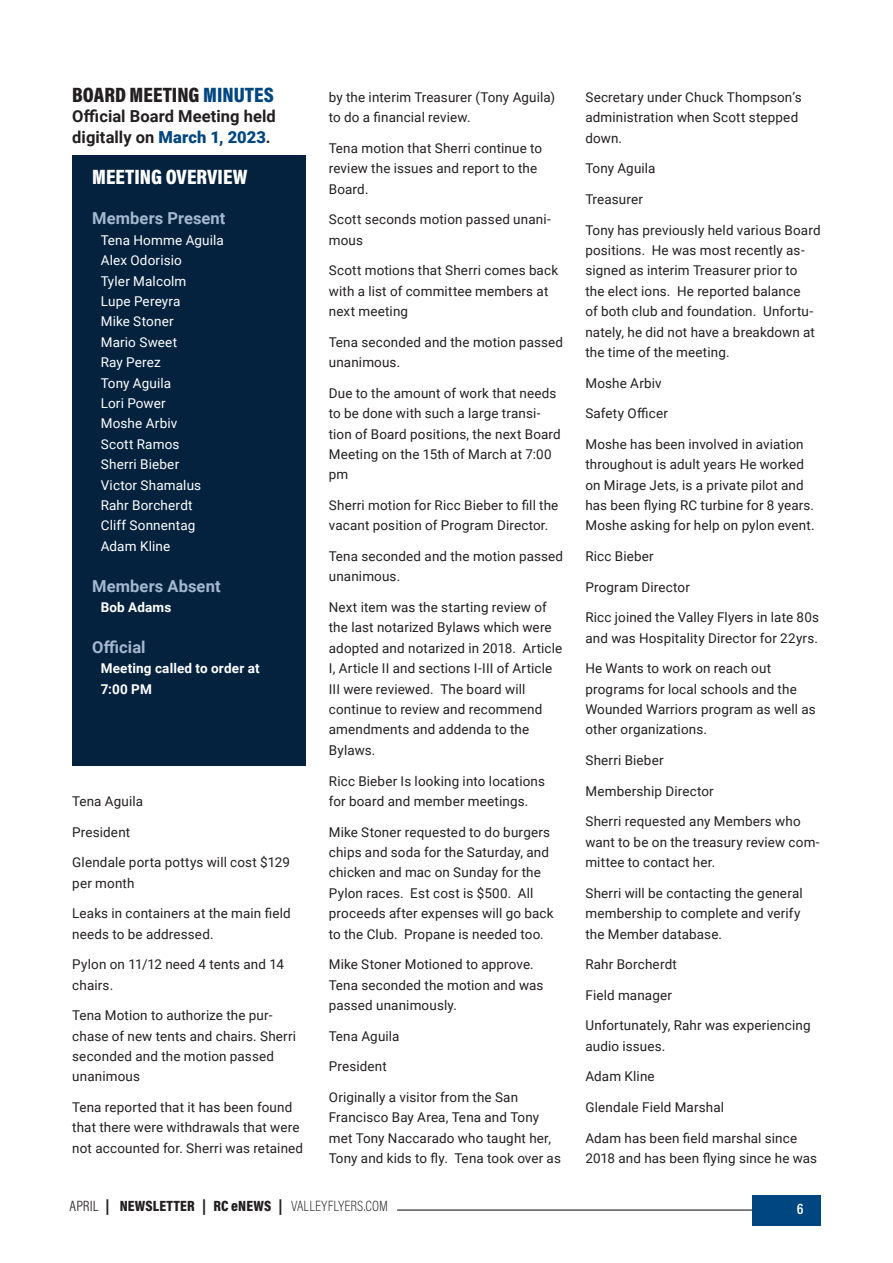
<style>
.page{position:relative;width:893px;height:1263px;background:#fff}
.page>*{position:absolute;margin:0;border:0;box-sizing:border-box;transform-origin:0 0}
.t1{font:900 21px "Acumin Pro Cond";color:#231f20}
.t2{font:900 21px "Acumin Pro Cond";letter-spacing:.005em;color:#fff}
.t3{font:700 16.5px/20.4px "Roboto";letter-spacing:.005em;color:#231f20}
.t4{font:700 16.5px "Roboto";letter-spacing:.005em;color:#a5b8d0}
.t5{font:900 15px "Acumin Pro Cond";letter-spacing:.01em;color:#231f20}
.t6{font:600 15px "Acumin Pro Cond";color:#fff}
.t7{font:13.5px/20.4px "Roboto";letter-spacing:.01em;color:#231f20}
.t8{font:13.5px "Roboto";letter-spacing:.01em;color:#fff}
.t9{font:700 13.5px/20.4px "Roboto";letter-spacing:.015em;color:#fff}
.s1{color:#004680}
.s2{font-weight:900;color:#004680}
.s3{font-weight:300}
.s4{font-weight:200}
</style>
<div class="page">
<div style="left:72px;top:155px;width:234px;height:610px;background:#04223e"></div>
<hr style="left:397px;top:1209px;width:424px;height:1px;background:#231f20">
<div style="left:753px;top:1195px;width:68px;height:30px;background:#004680"></div>
<p class="t1" style="left:72px;top:81px;width:203px">BOARD MEETING <span class="s1">MINUTES</span></p>
<p class="t3" style="left:72px;top:106px;width:205px">Official Board Meeting held digitally on <span class="s2">March 1, 2023</span>.</p>
<p class="t2" style="left:92px;top:163px;width:157px">MEETING OVERVIEW</p>
<p class="t4" style="left:92px;top:207px;width:135px">Members Present</p>
<p class="t8" style="left:101px;top:231px;width:125px">Tena Homme Aguila</p>
<p class="t8" style="left:101px;top:251px;width:83px">Alex Odorisio</p>
<p class="t8" style="left:101px;top:271px;width:87px">Tyler Malcolm</p>
<p class="t8" style="left:101px;top:292px;width:81px">Lupe Pereyra</p>
<p class="t8" style="left:101px;top:312px;width:74px">Mike Stoner</p>
<p class="t8" style="left:101px;top:333px;width:78px">Mario Sweet</p>
<p class="t8" style="left:101px;top:353px;width:62px">Ray Perez</p>
<p class="t8" style="left:101px;top:373px;width:72px">Tony Aguila</p>
<p class="t8" style="left:101px;top:394px;width:66px">Lori Power</p>
<p class="t8" style="left:101px;top:414px;width:78px">Moshe Arbiv</p>
<p class="t8" style="left:101px;top:435px;width:80px">Scott Ramos</p>
<p class="t8" style="left:101px;top:455px;width:80px">Sherri Bieber</p>
<p class="t8" style="left:101px;top:475px;width:102px">Victor Shamalus</p>
<p class="t8" style="left:101px;top:496px;width:93px">Rahr Borcherdt</p>
<p class="t8" style="left:101px;top:516px;width:96px">Cliff Sonnentag</p>
<p class="t8" style="left:101px;top:537px;width:71px">Adam Kline</p>
<p class="t4" style="left:92px;top:574px;width:130px">Members Absent</p>
<p class="t9" style="left:101px;top:597px;width:72px">Bob Adams</p>
<p class="t4" style="left:92px;top:635px;width:55px">Official</p>
<p class="t9" style="left:101px;top:658px;width:160px">Meeting called to order at<br>7:00 PM</p>
<p class="t7" style="left:72px;top:790px;width:72px">Tena Aguila</p>
<p class="t7" style="left:72px;top:821px;width:60px">President</p>
<p class="t7" style="left:72px;top:852px;width:219px">Glendale porta pottys will cost $129 per month</p>
<p class="t7" style="left:72px;top:903px;width:220px">Leaks in containers at the main field needs to be addressed.</p>
<p class="t7" style="left:72px;top:954px;width:213px">Pylon on 11/12 need 4 tents and 14 chairs.</p>
<p class="t7" style="left:72px;top:1005px;width:225px">Tena Motion to authorize the pur&shy;chase of new tents and chairs. Sherri seconded and the motion passed unanimous</p>
<p class="t7" style="left:72px;top:1096px;width:232px">Tena reported that it has been found that there were withdrawals that were not accounted for. Sherri was retained</p>
<p class="t7" style="left:329px;top:87px;width:228px">by the interim Treasurer (Tony Aguila) to do a financial review.</p>
<p class="t7" style="left:329px;top:138px;width:215px">Tena motion that Sherri continue to review the issues and report to the<br>Board.</p>
<p class="t7" style="left:329px;top:209px;width:223px">Scott seconds motion passed unani&shy;mous</p>
<p class="t7" style="left:329px;top:260px;width:231px">Scott motions that Sherri comes back with a list of committee members at next meeting</p>
<p class="t7" style="left:329px;top:331px;width:236px">Tena seconded and the motion passed unanimous.</p>
<p class="t7" style="left:329px;top:382px;width:233px">Due to the amount of work that needs to be done with such a large transi&shy;tion of Board positions, the next Board<br>Meeting on the 15th of March at 7:00 pm</p>
<p class="t7" style="left:329px;top:495px;width:231px">Sherri motion for Ricc Bieber to fill the vacant position of Program Director.</p>
<p class="t7" style="left:329px;top:546px;width:236px">Tena seconded and the motion passed unanimous.</p>
<p class="t7" style="left:329px;top:597px;width:235px">Next item was the starting review of the last notarized Bylaws which were adopted and notarized in 2018. Article<br>I, Article II and sections I-III of Article<br>III were reviewed. The board will continue to review and recommend amendments and addenda to the<br>Bylaws.</p>
<p class="t7" style="left:329px;top:770px;width:218px">Ricc Bieber Is looking into locations for board and member meetings.</p>
<p class="t7" style="left:329px;top:821px;width:226px">Mike Stoner requested to do burgers chips and soda for the Saturday, and chicken and mac on Sunday for the Pylon races. Est cost is $500. All proceeds after expenses will go back to the Club. Propane is needed too.</p>
<p class="t7" style="left:329px;top:954px;width:216px">Mike Stoner Motioned to approve.<br>Tena seconded the motion and was passed unanimously.</p>
<p class="t7" style="left:329px;top:1025px;width:72px">Tena Aguila</p>
<p class="t7" style="left:329px;top:1056px;width:60px">President</p>
<p class="t7" style="left:329px;top:1086px;width:234px">Originally a visitor from the San Francisco Bay Area, Tena and Tony met Tony Naccarado who taught her, Tony and kids to fly. Tena took over as</p>
<p class="t7" style="left:585px;top:87px;width:218px">Secretary under Chuck Thompson’s administration when Scott stepped down.</p>
<p class="t7" style="left:585px;top:158px;width:72px">Tony Aguila</p>
<p class="t7" style="left:585px;top:189px;width:59px">Treasurer</p>
<p class="t7" style="left:585px;top:219px;width:237px">Tony has previously held various Board positions. He was most recently as&shy;signed as interim Treasurer prior to<br>the elect ions. He reported balance<br>of both club and foundation. Unfortu&shy;nately, he did not have a breakdown at the time of the meeting.</p>
<p class="t7" style="left:585px;top:372px;width:78px">Moshe Arbiv</p>
<p class="t7" style="left:585px;top:403px;width:84px">Safety Officer</p>
<p class="t7" style="left:585px;top:433px;width:231px">Moshe has been involved in aviation throughout is adult years He worked on Mirage Jets, is a private pilot and has been flying RC turbine for 8 years.<br>Moshe asking for help on pylon event.</p>
<p class="t7" style="left:585px;top:546px;width:70px">Ricc Bieber</p>
<p class="t7" style="left:585px;top:576px;width:106px">Program Director</p>
<p class="t7" style="left:585px;top:607px;width:235px">Ricc joined the Valley Flyers in late 80s and was Hospitality Director for 22yrs.</p>
<p class="t7" style="left:585px;top:658px;width:232px">He Wants to work on reach out programs for local schools and the<br>Wounded Warriors program as well as other organizations.</p>
<p class="t7" style="left:585px;top:750px;width:80px">Sherri Bieber</p>
<p class="t7" style="left:585px;top:780px;width:130px">Membership Director</p>
<p class="t7" style="left:585px;top:811px;width:236px">Sherri requested any Members who want to be on the treasury review com&shy;mittee to contact her.</p>
<p class="t7" style="left:585px;top:882px;width:219px">Sherri will be contacting the general membership to complete and verify the Member database.</p>
<p class="t7" style="left:585px;top:954px;width:93px">Rahr Borcherdt</p>
<p class="t7" style="left:585px;top:984px;width:88px">Field manager</p>
<p class="t7" style="left:585px;top:1015px;width:227px">Unfortunately, Rahr was experiencing audio issues.</p>
<p class="t7" style="left:585px;top:1066px;width:71px">Adam Kline</p>
<p class="t7" style="left:585px;top:1096px;width:140px">Glendale Field Marshal</p>
<p class="t7" style="left:585px;top:1127px;width:233px">Adam has been field marshal since<br>2018 and has been flying since he was</p>
<p class="t5" style="left:70px;top:1196px;width:320px"><span class="s3">APRIL</span> | NEWSLETTER | RC eNEWS | <span class="s4">VALLEYFLYERS.COM</span></p>
<p class="t6" style="left:797px;top:1199px;width:8px">6</p>
</div>
